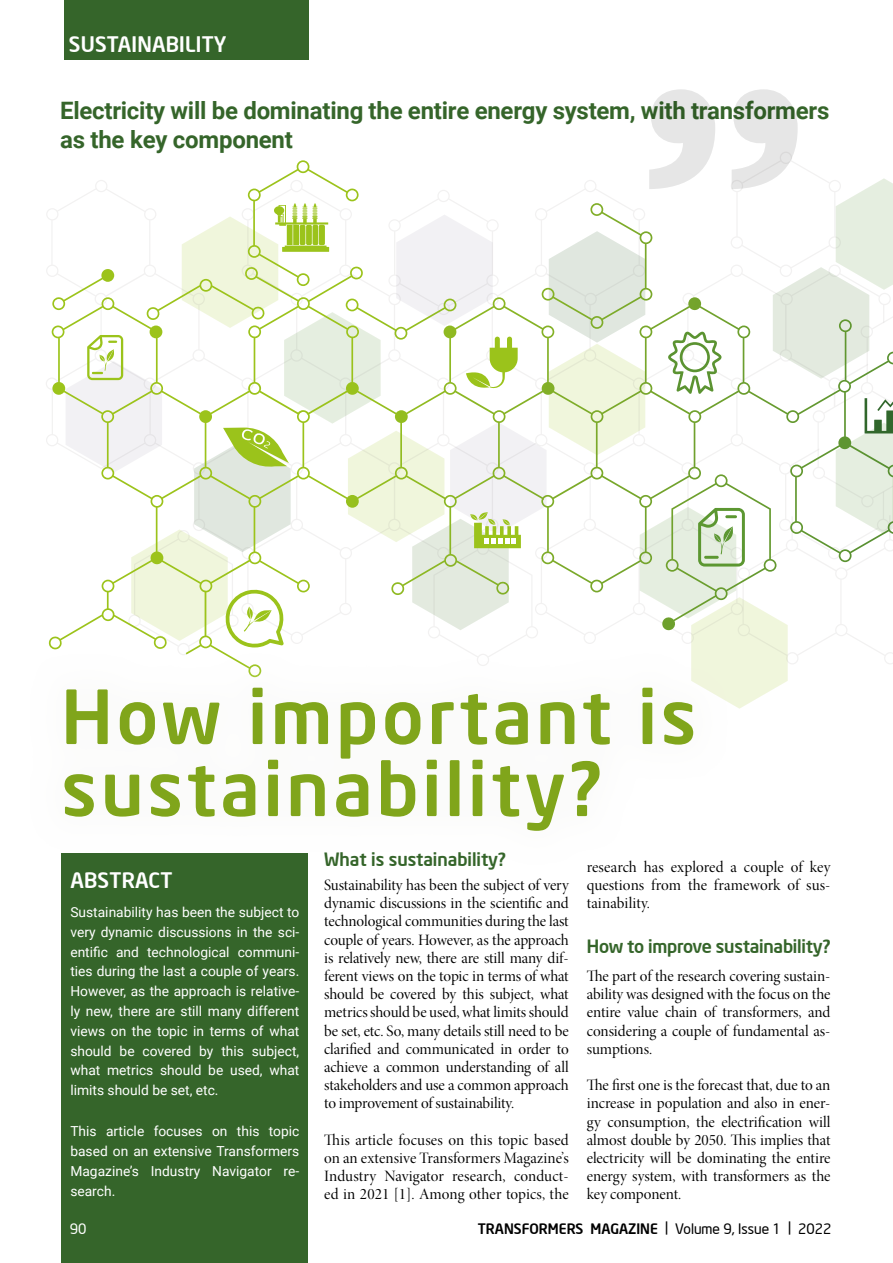
<style>
.page{position:relative;width:893px;height:1263px;background:#fff}
.page>*{position:absolute;margin:0;border:0;box-sizing:border-box;transform-origin:0 0}
.t1{font:500 73.5px/72px "Neo Sans Intel";letter-spacing:.06em;color:#80a51b}
.t2{font:700 24px/28.8px "Roboto";letter-spacing:-.01em;color:#35652a}
.t3{font:500 21px "Neo Sans Intel";letter-spacing:.01em;color:#fff}
.t4{font:500 18px "Neo Sans Intel";letter-spacing:-.01em;color:#35652a}
.t5{font:15.9px/18.1px "Minion Pro Disp";color:#000;text-align:justify}
.t6{font:500 14.25px "Neo Sans Intel";color:#000}
.t7{font:14.25px "Neo Sans Intel";color:#fff}
.t8{font:13.8px/19.8px "Roboto";color:#fff;text-align:justify}
.s1{font-weight:400}
</style>
<div class="page">
<div style="left:25px;top:648px;width:707px;height:222px;background:#fcfcfb"></div>
<svg style="left:52px;top:89px;width:841px;height:620px"></svg>
<div style="left:64px;top:0;width:244px;height:60px;background:#35652a"></div>
<div style="left:61px;top:853px;width:247px;height:410px;background:#35652a"></div>
<h3 class="t3" style="left:69px;top:31px;width:159px">SUSTAINABILITY</h3>
<h2 class="t2" style="left:60px;top:95px;width:771px">Electricity will be dominating the entire energy system, with transformers as the key component</h2>
<h1 class="t1" style="left:62px;top:679px;width:636px">How important is sustainability?</h1>
<p class="t4" style="left:324px;top:848px;width:183px">What is sustainability?</p>
<p class="t5" style="left:324px;top:876px;width:246px">Sustainability has been the subject of very dynamic discussions in the scientific and technological communities during the last couple of years. However, as the approach is relatively new, there are still many dif&shy;ferent views on the topic in terms of what should be covered by this subject, what metrics should be used, what limits should be set, etc. So, many details still need to be clarified and communicated in order to achieve a common understanding of all stakeholders and use a common approach to improvement of sustainability.</p>
<p class="t5" style="left:324px;top:1131px;width:246px">This article focuses on this topic based on an extensive Transformers Magazine’s Industry Navigator research, conduct&shy;ed in 2021 [1]. Among other topics, the</p>
<p class="t5" style="left:587px;top:858px;width:245px">research has explored a couple of key questions from the framework of sus&shy;tainability.</p>
<p class="t4" style="left:587px;top:935px;width:245px">How to improve sustainability?</p>
<p class="t5" style="left:587px;top:967px;width:245px">The part of the research covering sustain&shy;ability was designed with the focus on the entire value chain of transformers, and considering a couple of fundamental as&shy;sumptions.</p>
<p class="t5" style="left:587px;top:1076px;width:245px">The first one is the forecast that, due to an increase in population and also in ener&shy;gy consumption, the electrification will almost double by 2050. This implies that electricity will be dominating the entire energy system, with transformers as the key component.</p>
<h3 class="t3" style="left:70px;top:867px;width:104px">ABSTRACT</h3>
<p class="t8" style="left:70px;top:902px;width:231px">Sustainability has been the subject to very dynamic discussions in the sci&shy;entific and technological communi&shy;ties during the last a couple of years.<br>However, as the approach is relative&shy;ly new, there are still many different views on the topic in terms of what should be covered by this subject, what metrics should be used, what limits should be set, etc.</p>
<p class="t8" style="left:70px;top:1121px;width:230px">This article focuses on this topic based on an extensive Transformers Magazine’s Industry Navigator re&shy;search.</p>
<p class="t7" style="left:70px;top:1220px;width:18px">90</p>
<p class="t6" style="left:478px;top:1220px;width:355px">TRANSFORMERS MAGAZINE <span class="s1">| Volume 9, Issue 1 | 2022</span></p>
</div>
